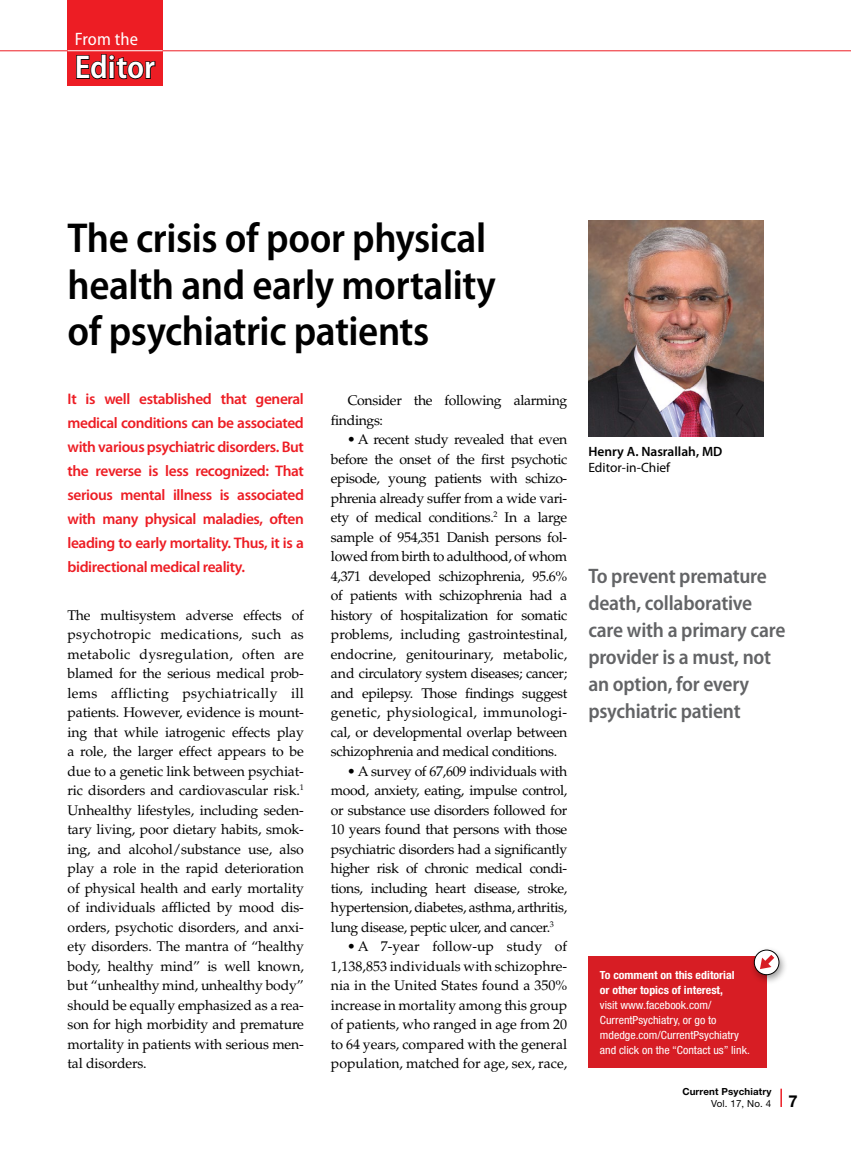
<style>
.page{position:relative;width:851px;height:1161px;background:#fff}
.page>*{position:absolute;margin:0;border:0;box-sizing:border-box;transform-origin:0 0}
.t1{font:600 semi-condensed 42px/46.5px "Myriad Pro";letter-spacing:-.01em;color:#000}
.t2{font:600 semi-condensed 33px "Myriad Pro";color:#fff}
.quote{font:600 semi-condensed 21px/27px "Myriad Pro";letter-spacing:-.01em;color:#636466}
.t3{font:semi-condensed 18px "Myriad Pro";letter-spacing:.01em;color:#fff}
.t4{font:700 16.5px "Helvetica Neue LT Std";color:#000}
.abstract{font:600 15.3px/24px "Myriad Pro";letter-spacing:-.025em;color:#ed1d24;text-align:justify}
.body{font:14.1px/19.5px "Palatino LT Std";letter-spacing:-.025em;color:#000;text-align:justify}
.body_indent{font:14.1px/19.5px "Palatino LT Std";letter-spacing:-.025em;color:#000}
.t5{font:600 13.5px "Myriad Pro";color:#000}
.t6{font:13.5px "Myriad Pro";color:#000}
.t7{font:condensed 11.25px/15px "Helvetica Neue LT Std";color:#fff;scale:1.06 1}
.t8{font:700 9.75px "Helvetica Neue LT Std";letter-spacing:.015em;color:#000}
.t9{font:9.75px "Helvetica Neue LT Std";letter-spacing:.015em;color:#000}
.s1{font-weight:700}
</style>
<div class="page">
<svg style="left:780px;top:1089px;width:1px;height:18px"></svg>
<hr style="left:0;top:50px;width:850px;height:1px;background:#ed1d24">
<img style="left:588px;top:220px;width:176px;height:216px">
<div style="left:68px;top:0;width:95px;height:86px;background:#ed1d24"></div>
<div style="left:588px;top:957px;width:179px;height:111px;background:#d71d24"></div>
<div style="left:749px;top:946px;width:39px;height:39px;background:#000;opacity:.4"></div>
<svg style="left:754px;top:950px;width:25px;height:25px"></svg>
<div style="left:753px;top:950px;width:26px;height:25px;border:1px solid #000;border-radius:50%"></div>
<svg style="left:760px;top:955px;width:14px;height:14px"></svg>
<hr style="left:68px;top:50px;width:95px;height:1px;background:#fff">
<svg style="left:75px;top:50px;width:81px;height:30px"></svg>
<p class="t3" style="left:75px;top:28px;width:65px">From the</p>
<p class="t2" style="left:75px;top:46px;width:82px">Editor</p>
<p class="t1" style="left:68px;top:214px;width:429px">The crisis of poor physical health and early mortality of psychiatric patients</p>
<p class="abstract" style="left:68px;top:386px;width:238px">It is well established that general medical conditions can be associated with various psychiatric disorders. But the reverse is less recognized: That serious mental illness is associated with many physical maladies, often leading to early mortality. Thus, it is a bidirectional medical reality.</p>
<p class="body" style="left:68px;top:605px;width:238px">The multisystem adverse effects of psychotropic medications, such as metabolic dysregulation, often are blamed for the serious medical prob&shy;lems afflicting psychiatrically ill patients. However, evidence is mount&shy;ing that while iatrogenic effects play a role, the larger effect appears to be due to a genetic link between psychiat&shy;ric disorders and cardiovascular risk.<sup>1<br></sup>Unhealthy lifestyles, including seden&shy;tary living, poor dietary habits, smok&shy;ing, and alcohol/substance use, also play a role in the rapid deterioration of physical health and early mortality of individuals afflicted by mood dis&shy;orders, psychotic disorders, and anxi&shy;ety disorders. The mantra of “healthy body, healthy mind” is well known, but “unhealthy mind, unhealthy body” should be equally emphasized as a rea&shy;son for high morbidity and premature mortality in patients with serious men&shy;tal disorders.</p>
<p class="body_indent" style="left:331px;top:391px;width:238px;text-indent:17px">Consider the following alarming findings:</p>
<p class="body" style="left:331px;top:430px;width:238px;text-indent:16px">• A recent study revealed that even before the onset of the first psychotic episode, young patients with schizo&shy;phrenia already suffer from a wide vari&shy;ety of medical conditions.<sup>2</sup> In a large sample of 954,351 Danish persons fol&shy;lowed from birth to adulthood, of whom 4,371 developed schizophrenia, 95.6% of patients with schizophrenia had a history of hospitalization for somatic problems, including gastrointestinal, endocrine, genitourinary, metabolic, and circulatory system diseases; cancer; and epilepsy. Those findings suggest genetic, physiological, immunologi&shy;cal, or developmental overlap between schizophrenia and medical conditions.</p>
<p class="body" style="left:331px;top:761px;width:238px;text-indent:16px">• A survey of 67,609 individuals with mood, anxiety, eating, impulse control, or substance use disorders followed for 10 years found that persons with those psychiatric disorders had a significantly higher risk of chronic medical condi&shy;tions, including heart disease, stroke, hypertension, diabetes, asthma, arthritis, lung disease, peptic ulcer, and cancer.<sup>3</sup></p>
<p class="body" style="left:331px;top:937px;width:238px;text-indent:16px">• A 7-year follow-up study of 1,138,853 individuals with schizophre&shy;nia in the United States found a 350% increase in mortality among this group of patients, who ranged in age from 20 to 64 years, compared with the general population, matched for age, sex, race,</p>
<p class="t5" style="left:588px;top:443px;width:136px">Henry A. Nasrallah, MD</p>
<p class="t6" style="left:588px;top:459px;width:83px">Editor-in-Chief</p>
<p class="quote" style="left:588px;top:562px;width:198px">To prevent premature death, collaborative care with a primary care provider is a must, not an option, for every psychiatric patient</p>
<p class="t7" style="left:600px;top:967px;width:143px"><span class="s1">To comment on this editorial<br>or other topics of interest,<br></span>visit www.facebook.com/<br>CurrentPsychiatry, or go to mdedge.com/CurrentPsychiatry and click on the “Contact us” link.</p>
<p class="t8" style="left:682px;top:1085px;width:90px">Current Psychiatry</p>
<p class="t9" style="left:711px;top:1098px;width:62px">Vol. 17, No. 4</p>
<p class="t4" style="left:788px;top:1091px;width:11px">7</p>
</div>
